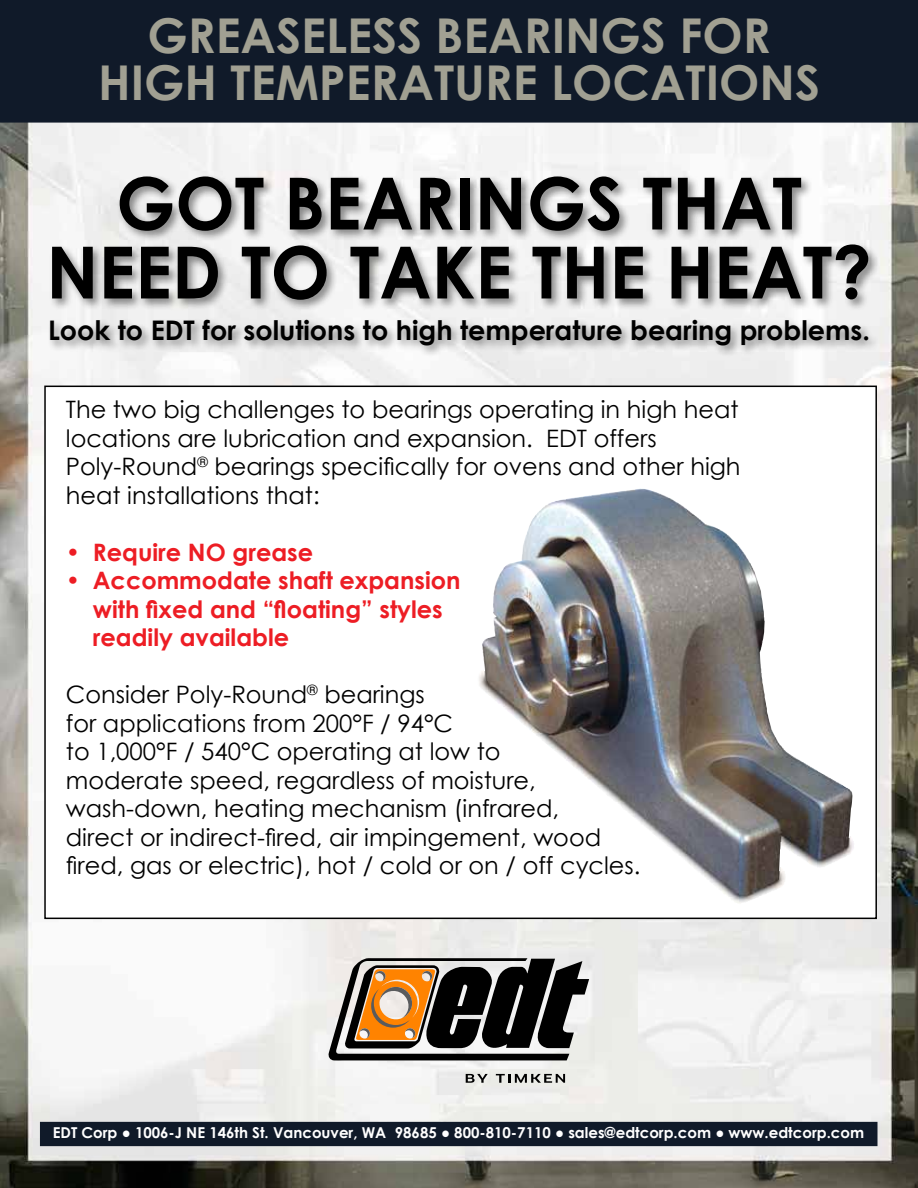
<style>
.page{position:relative;width:918px;height:1188px;background:#fff}
.page>*{position:absolute;margin:0;border:0;box-sizing:border-box;transform-origin:0 0}
.t1{font:700 72px/69px "Century Gothic";color:#000;text-align:center}
.t2{font:700 48px/46.5px "Century Gothic";color:#a1a092;text-align:center}
.t3{font:700 27px "Century Gothic";color:#000}
.t4{font:24px/28.5px "Century Gothic";color:#000}
.t5{font:700 24px/28.5px "Century Gothic";color:#ed1d24}
.t6{font:700 15px "Century Gothic";color:#fff}
</style>
<div class="page">
<img style="left:0;top:123px;width:918px;height:1065px">
<div style="left:40px;top:1122px;width:838px;height:24px;background:#101a29"></div>
<svg style="left:466px;top:1074px;width:22px;height:9px"></svg>
<svg style="left:496px;top:1074px;width:69px;height:9px"></svg>
<svg style="left:328px;top:958px;width:261px;height:103px;background:#716455"></svg>
<svg style="left:45px;top:386px;width:831px;height:532px"></svg>
<img style="left:479px;top:490px;width:151px;height:222px">
<div style="left:47px;top:317px;width:832px;height:41px;background:#000;opacity:.45"></div>
<div style="left:49px;top:173px;width:831px;height:139px;background:#000;opacity:.45"></div>
<div style="left:0;top:0;width:918px;height:123px;background:#101a29"></div>
<h2 class="t2" style="left:98px;top:10px;width:723px">GREASELESS BEARINGS FOR<br>HIGH TEMPERATURE LOCATIONS</h2>
<h1 class="t1" style="left:46px;top:166px;width:827px">GOT BEARINGS THAT<br>NEED TO TAKE THE HEAT?</h1>
<p class="t3" style="left:48px;top:310px;width:823px">Look to EDT for solutions to high temperature bearing problems.</p>
<p class="t4" style="left:66px;top:395px;width:676px">The two big challenges to bearings operating in high heat locations are lubrication and expansion. EDT offers Poly-Round<sup>®</sup> bearings specifically for ovens and other high heat installations that:</p>
<p class="t5" style="left:66px;top:537px;width:249px">• Require NO grease</p>
<p class="t5" style="left:93px;top:565px;width:369px;text-indent:-27px">• Accommodate shaft expansion with fixed and “floating” styles readily available</p>
<p class="t4" style="left:66px;top:680px;width:576px">Consider Poly-Round<sup>®</sup> bearings<br>for applications from 200°F / 94°C<br>to 1,000°F / 540°C operating at low to<br>moderate speed, regardless of moisture, wash-down, heating mechanism (infrared,<br>direct or indirect-fired, air impingement, wood fired, gas or electric), hot / cold or on / off cycles.</p>
<p class="t6" style="left:53px;top:1121px;width:813px">EDT Corp ● 1006-J NE 146th St. Vancouver, WA 98685 ● 800-810-7110 ● sales@edtcorp.com ● www.edtcorp.com</p>
</div>
